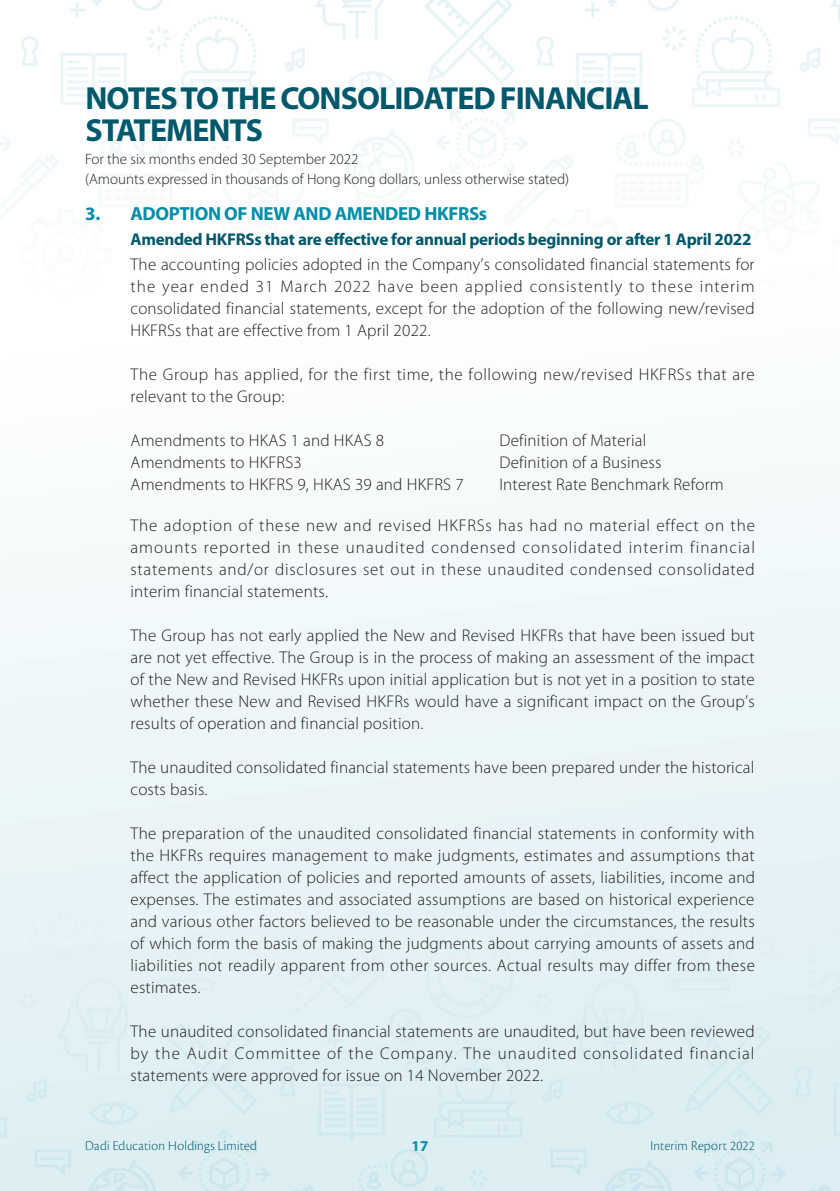
<style>
.page{position:relative;width:840px;height:1191px;background:#fff}
.page>*{position:absolute;margin:0;border:0;box-sizing:border-box;transform-origin:0 0}
.t1{font:700 32px/32px "Myriad Pro";letter-spacing:-.03em;color:#00586a}
._01_H1{font:700 19px "Myriad Pro";letter-spacing:-.02em;color:#008da8}
._00_txt{font:300 17px/22px "Myriad Pro";letter-spacing:.015em;color:#231f20;text-align:justify}
._50_Table_txt{font:300 17px "Myriad Pro";letter-spacing:.015em;color:#231f20}
._00_txt-2{font:300 17px/22px "Myriad Pro";letter-spacing:.035em;color:#231f20}
._02_H2{font:700 17px "Myriad Pro";letter-spacing:-.02em;color:#00586a}
.t2{font:300 15px "Myriad Pro";color:#231f20}
._00_txt-3{font:700 15px "Myriad Pro";color:#008da8}
.t3{font:14px "Cronos Pro Lt Disp";letter-spacing:.02em;color:#00586a}
</style>
<div class="page">
<p class="t1" style="left:85px;top:81px;width:564px">NOTES TO THE CONSOLIDATED FINANCIAL<br>STATEMENTS</p>
<p class="t2" style="left:85px;top:150px;width:275px">For the six months ended 30 September 2022</p>
<p class="t2" style="left:85px;top:170px;width:485px">(Amounts expressed in thousands of Hong Kong dollars, unless otherwise stated)</p>
<p class="_01_H1" style="left:85px;top:201px;width:403px">3. ADOPTION OF NEW AND AMENDED HKFRSs</p>
<p class="_02_H2" style="left:130px;top:228px;width:622px">Amended HKFRSs that are effective for annual periods beginning or after 1 April 2022</p>
<p class="_00_txt" style="left:130px;top:253px;width:625px">The accounting policies adopted in the Company’s consolidated financial statements for the year ended 31 March 2022 have been applied consistently to these interim consolidated financial statements, except for the adoption of the following new/revised HKFRSs that are effective from 1 April 2022.</p>
<p class="_00_txt-2" style="left:130px;top:363px;width:625px">The Group has applied, for the first time, the following new/revised HKFRSs that are relevant to the Group:</p>
<p class="_50_Table_txt" style="left:130px;top:430px;width:255px">Amendments to HKAS 1 and HKAS 8</p>
<p class="_50_Table_txt" style="left:499px;top:430px;width:148px">Definition of Material</p>
<p class="_50_Table_txt" style="left:130px;top:452px;width:173px">Amendments to HKFRS3</p>
<p class="_50_Table_txt" style="left:499px;top:452px;width:163px">Definition of a Business</p>
<p class="_50_Table_txt" style="left:130px;top:474px;width:334px">Amendments to HKFRS 9, HKAS 39 and HKFRS 7</p>
<p class="_50_Table_txt" style="left:499px;top:474px;width:226px">Interest Rate Benchmark Reform</p>
<p class="_00_txt" style="left:130px;top:514px;width:625px">The adoption of these new and revised HKFRSs has had no material effect on the amounts reported in these unaudited condensed consolidated interim financial statements and/or disclosures set out in these unaudited condensed consolidated interim financial statements.</p>
<p class="_00_txt" style="left:130px;top:624px;width:625px">The Group has not early applied the New and Revised HKFRs that have been issued but are not yet effective. The Group is in the process of making an assessment of the impact of the New and Revised HKFRs upon initial application but is not yet in a position to state whether these New and Revised HKFRs would have a significant impact on the Group’s results of operation and financial position.</p>
<p class="_00_txt" style="left:130px;top:756px;width:625px">The unaudited consolidated financial statements have been prepared under the historical costs basis.</p>
<p class="_00_txt" style="left:130px;top:822px;width:625px">The preparation of the unaudited consolidated financial statements in conformity with the HKFRs requires management to make judgments, estimates and assumptions that affect the application of policies and reported amounts of assets, liabilities, income and expenses. The estimates and associated assumptions are based on historical experience and various other factors believed to be reasonable under the circumstances, the results of which form the basis of making the judgments about carrying amounts of assets and liabilities not readily apparent from other sources. Actual results may differ from these estimates.</p>
<p class="_00_txt" style="left:130px;top:1020px;width:625px">The unaudited consolidated financial statements are unaudited, but have been reviewed by the Audit Committee of the Company. The unaudited consolidated financial statements were approved for issue on 14 November 2022.</p>
<p class="t3" style="left:85px;top:1138px;width:173px">Dadi Education Holdings Limited</p>
<p class="_00_txt-3" style="left:411px;top:1135px;width:18px">17</p>
<p class="t3" style="left:650px;top:1138px;width:106px">Interim Report 2022</p>
</div>
